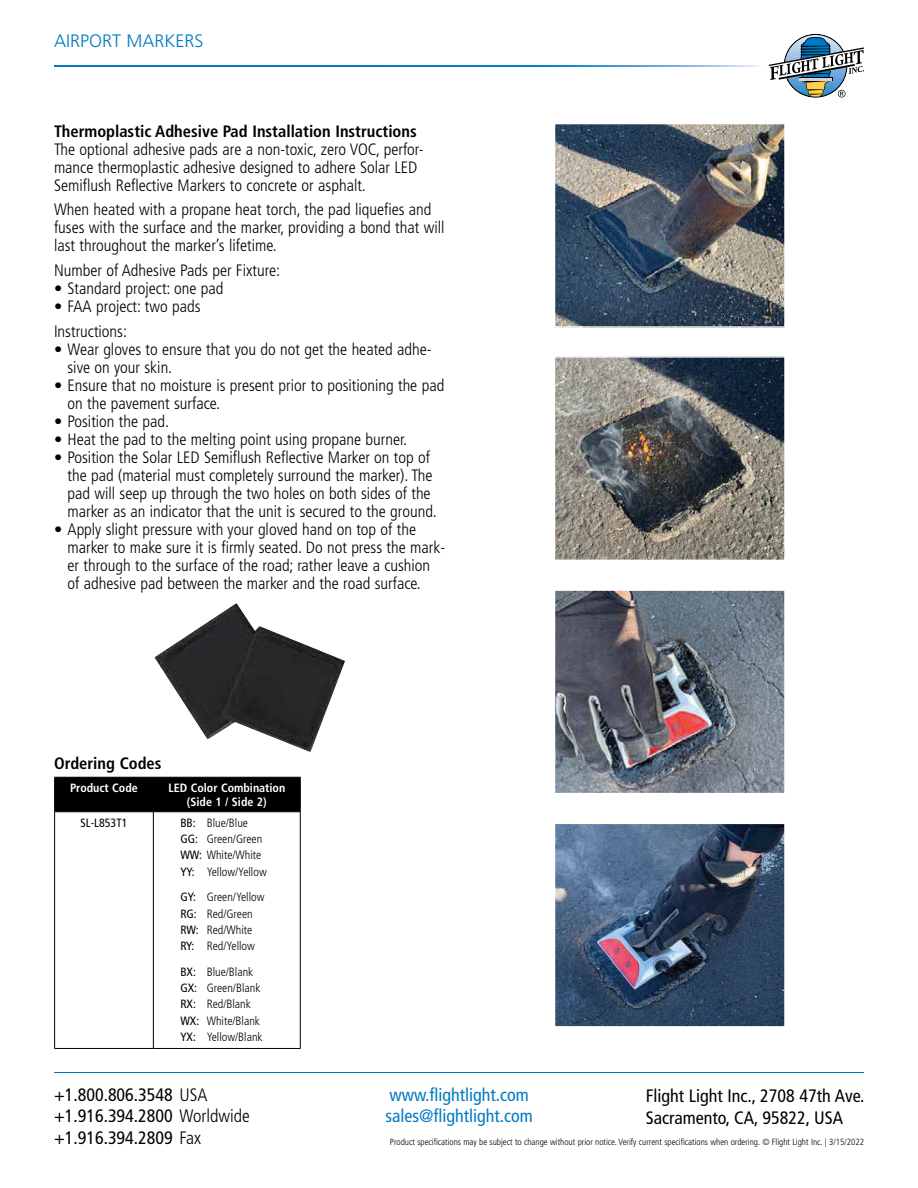
<style>
.page{position:relative;width:918px;height:1188px;background:#fff}
.page>*{position:absolute;margin:0;border:0;box-sizing:border-box;transform-origin:0 0}
.t1{font:condensed 18px/21.6px "Frutiger LT Std";color:#000}
.t2{font:condensed 18px/21.6px "Frutiger LT Std";color:#007ac2}
.t3{font:300 18px "Frutiger LT Std";color:#007ac2}
.t4{font:300 condensed 16.5px/18px "Frutiger LT Std";color:#000}
.t5{font:700 condensed 16.5px "Frutiger LT Std";color:#000}
.t6{font:300 condensed 12px/16.4px "Frutiger LT Std";color:#000}
.t7{font:700 condensed 12px/13.5px "Frutiger LT Std";color:#fff;text-align:center}
.t8{font:condensed 12px "Frutiger LT Std";color:#000}
.t9{font:300 condensed 9px "Frutiger LT Std";color:#000}
.s1{font-weight:400}
.s2{font-weight:300}
</style>
<div class="page">
<svg style="left:54px;top:66px;width:707px;height:1px"></svg>
<hr style="left:54px;top:1073px;width:810px;height:1px;background:#007ac2">
<svg style="left:769px;top:34px;width:95px;height:64px"></svg>
<img style="left:556px;top:825px;width:228px;height:201px">
<div style="left:554px;top:823px;width:232px;height:205px;border:1px solid #fff"></div>
<img style="left:556px;top:591px;width:228px;height:201px">
<div style="left:554px;top:589px;width:232px;height:205px;border:1px solid #fff"></div>
<img style="left:556px;top:358px;width:228px;height:201px">
<div style="left:554px;top:356px;width:232px;height:205px;border:1px solid #fff"></div>
<img style="left:556px;top:125px;width:228px;height:201px">
<div style="left:554px;top:123px;width:232px;height:205px;border:1px solid #fff"></div>
<img style="left:154px;top:603px;width:191px;height:149px">
<div style="left:55px;top:778px;width:245px;height:33px;background:#000"></div>
<hr style="left:54px;top:777px;width:99px;height:1px;background:#000">
<hr style="left:54px;top:778px;width:1px;height:34px;background:#000">
<hr style="left:153px;top:777px;width:148px;height:1px;background:#000">
<hr style="left:153px;top:778px;width:1px;height:34px;background:#000">
<hr style="left:300px;top:778px;width:1px;height:34px;background:#000">
<hr style="left:54px;top:811px;width:99px;height:1px;background:#000">
<hr style="left:54px;top:812px;width:1px;height:236px;background:#000">
<hr style="left:54px;top:1048px;width:99px;height:1px;background:#000">
<hr style="left:153px;top:811px;width:147px;height:1px;background:#000">
<hr style="left:153px;top:812px;width:1px;height:236px;background:#000">
<hr style="left:153px;top:1048px;width:147px;height:1px;background:#000">
<hr style="left:300px;top:812px;width:1px;height:236px;background:#000">
<p class="t3" style="left:54px;top:31px;width:151px">AIRPORT MARKERS</p>
<p class="t5" style="left:54px;top:121px;width:364px">Thermoplastic Adhesive Pad Installation Instructions</p>
<p class="t4" style="left:54px;top:140px;width:371px">The optional adhesive pads are a non-toxic, zero VOC, perfor&shy;mance thermoplastic adhesive designed to adhere Solar LED<br>Semiflush Reflective Markers to concrete or asphalt.</p>
<p class="t4" style="left:54px;top:201px;width:392px">When heated with a propane heat torch, the pad liquefies and fuses with the surface and the marker, providing a bond that will last throughout the marker’s lifetime.</p>
<p class="t4" style="left:54px;top:262px;width:228px">Number of Adhesive Pads per Fixture:</p>
<p class="t4" style="left:54px;top:280px;width:171px">• Standard project: one pad</p>
<p class="t4" style="left:54px;top:294px;width:148px;line-height:24.8px">• FAA project: two pads<br>Instructions:</p>
<p class="t4" style="left:67px;top:340px;width:366px;text-indent:-13px">• Wear gloves to ensure that you do not get the heated adhe&shy;sive on your skin.</p>
<p class="t4" style="left:67px;top:376px;width:378px;text-indent:-13px">• Ensure that no moisture is present prior to positioning the pad on the pavement surface.</p>
<p class="t4" style="left:54px;top:412px;width:117px">• Position the pad.</p>
<p class="t4" style="left:54px;top:430px;width:355px">• Heat the pad to the melting point using propane burner.</p>
<p class="t4" style="left:67px;top:448px;width:371px;text-indent:-13px">• Position the Solar LED Semiflush Reflective Marker on top of the pad (material must completely surround the marker). The pad will seep up through the two holes on both sides of the marker as an indicator that the unit is secured to the ground.</p>
<p class="t4" style="left:67px;top:520px;width:379px;text-indent:-13px">• Apply slight pressure with your gloved hand on top of the marker to make sure it is firmly seated. Do not press the mark&shy;er through to the surface of the road; rather leave a cushion of adhesive pad between the marker and the road surface.</p>
<p class="t5" style="left:54px;top:754px;width:109px">Ordering Codes</p>
<p class="t7" style="left:70px;top:781px;width:69px">Product Code</p>
<p class="t7" style="left:168px;top:781px;width:118px">LED Color Combination (Side 1 / Side 2)</p>
<p class="t8" style="left:80px;top:816px;width:49px">SL-L853T1</p>
<p class="t6" style="left:180px;top:815px;width:88px"><span class="s1">BB:</span> Blue/Blue<br><span class="s1">GG:</span> Green/Green<br><span class="s1">WW:</span> White/White<br><span class="s1">YY:</span> Yellow/Yellow</p>
<p class="t6" style="left:180px;top:889px;width:86px"><span class="s1">GY:</span> Green/Yellow<br><span class="s1">RG:</span> Red/Green<br><span class="s1">RW:</span> Red/White<br><span class="s1">RY:</span> Red/Yellow</p>
<p class="t6" style="left:180px;top:964px;width:84px"><span class="s1">BX:</span> Blue/Blank<br><span class="s1">GX:</span> Green/Blank<br><span class="s1">RX:</span> Red/Blank<br><span class="s1">WX:</span> White/Blank<br><span class="s1">YX:</span> Yellow/Blank</p>
<p class="t1" style="left:54px;top:1084px;width:197px">+1.800.806.3548 <span class="s2">USA </span>+1.916.394.2800 <span class="s2">Worldwide </span>+1.916.394.2809 <span class="s2">Fax</span></p>
<p class="t2" style="left:385px;top:1084px;width:149px">www.flightlight.com sales@flightlight.com</p>
<p class="t1" style="left:646px;top:1085px;width:220px">Flight Light Inc., 2708 47th Ave.<br>Sacramento, CA, 95822, USA</p>
<p class="t9" style="left:390px;top:1137px;width:476px">Product specifications may be subject to change without prior notice. Verify current specifications when ordering. © Flight Light Inc. | 3/15/2022</p>
</div>
